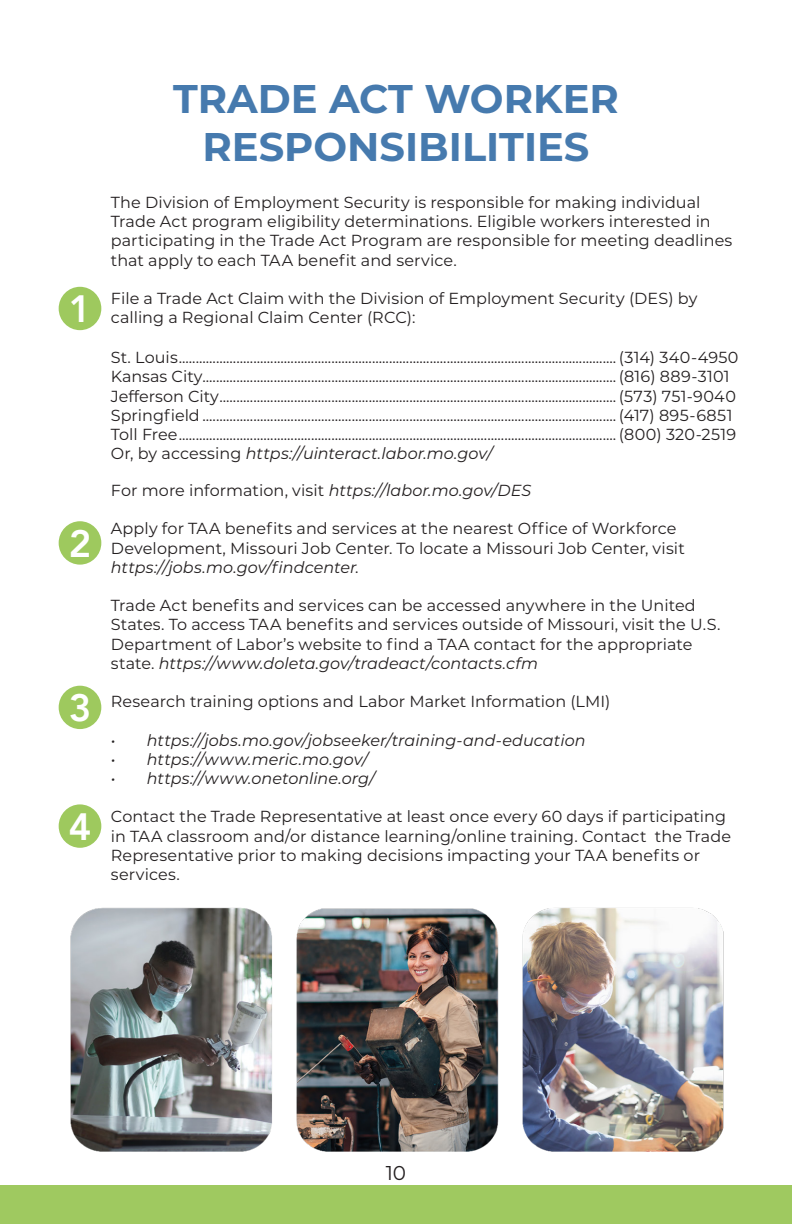
<style>
.page{position:relative;width:792px;height:1224px;background:#fff}
.page>*{position:absolute;margin:0;border:0;box-sizing:border-box;transform-origin:0 0}
.t1{font:700 40px/48px "Montserrat";color:#467aae;text-align:center}
.t2{font:800 38px "Avenir";color:#fff}
.t3{font:20px "Montserrat";color:#231f20}
.t4{font:16px/19.2px "Montserrat";letter-spacing:.005em;color:#231f20}
.t5{font:italic 16px "Montserrat";letter-spacing:.005em;color:#231f20}
.s1{font-style:normal}
.s2{font-style:italic}
</style>
<div class="page">
<div style="left:59px;top:287px;width:42px;height:43px;background:#9ec95e;border-radius:50%"></div>
<div style="left:59px;top:521px;width:42px;height:44px;background:#9ec95e;border-radius:50%"></div>
<div style="left:59px;top:686px;width:42px;height:43px;background:#9ec95e;border-radius:50%"></div>
<div style="left:59px;top:804px;width:42px;height:44px;background:#9ec95e;border-radius:50%"></div>
<div style="left:0;top:1186px;width:791px;height:38px;background:#9fc960"></div>
<img style="left:70px;top:907px;width:654px;height:245px">
<p class="t2" style="left:69px;top:279px;width:24px">1</p>
<p class="t2" style="left:69px;top:514px;width:24px">2</p>
<p class="t2" style="left:69px;top:679px;width:24px">3</p>
<p class="t2" style="left:69px;top:797px;width:24px">4</p>
<p class="t1" style="left:173px;top:73px;width:447px">TRADE ACT WORKER<br>RESPONSIBILITIES</p>
<p class="t4" style="left:111px;top:192px;width:623px">The Division of Employment Security is responsible for making individual Trade Act program eligibility determinations. Eligible workers interested in participating in the Trade Act Program are responsible for meeting deadlines that apply to each TAA benefit and service.</p>
<p class="t4" style="left:111px;top:288px;width:588px">File a Trade Act Claim with the Division of Employment Security (DES) by calling a Regional Claim Center (RCC):</p>
<p class="t4" style="left:111px;top:347px;width:629px">St. Louis................................................................................................................................. (314) 340-4950</p>
<p class="t4" style="left:111px;top:367px;width:620px">Kansas City.......................................................................................................................... (816) 889-3101</p>
<p class="t4" style="left:111px;top:386px;width:627px">Jefferson City..................................................................................................................... (573) 751-9040</p>
<p class="t4" style="left:111px;top:405px;width:623px">Springfield .......................................................................................................................... (417) 895-6851</p>
<p class="t4" style="left:111px;top:424px;width:627px">Toll Free................................................................................................................................. (800) 320-2519</p>
<p class="t5" style="left:111px;top:443px;width:383px"><span class="s1">Or, by accessing</span> https://uinteract.labor.mo.gov/</p>
<p class="t4" style="left:111px;top:480px;width:422px">For more information, visit <span class="s2">https://labor.mo.gov/DES</span></p>
<p class="t4" style="left:111px;top:519px;width:575px">Apply for TAA benefits and services at the nearest Office of Workforce<br>Development, Missouri Job Center. To locate a Missouri Job Center, visit <span class="s2">https://jobs.mo.gov/findcenter.</span></p>
<p class="t4" style="left:111px;top:595px;width:611px">Trade Act benefits and services can be accessed anywhere in the United States. To access TAA benefits and services outside of Missouri, visit the U.S.<br>Department of Labor’s website to find a TAA contact for the appropriate state. <span class="s2">https://www.doleta.gov/tradeact/contacts.cfm</span></p>
<p class="t4" style="left:111px;top:691px;width:501px">Research training options and Labor Market Information (LMI)</p>
<p class="t5" style="left:111px;top:729px;width:476px">• https://jobs.mo.gov/jobseeker/training-and-education</p>
<p class="t5" style="left:111px;top:748px;width:258px">• https://www.meric.mo.gov/</p>
<p class="t5" style="left:111px;top:767px;width:265px">• https://www.onetonline.org/</p>
<p class="t4" style="left:111px;top:807px;width:622px">Contact the Trade Representative at least once every 60 days if participating in TAA classroom and/or distance learning/online training. Contact the Trade Representative prior to making decisions impacting your TAA benefits or services.</p>
<p class="t3" style="left:386px;top:1160px;width:22px">10</p>
</div>
